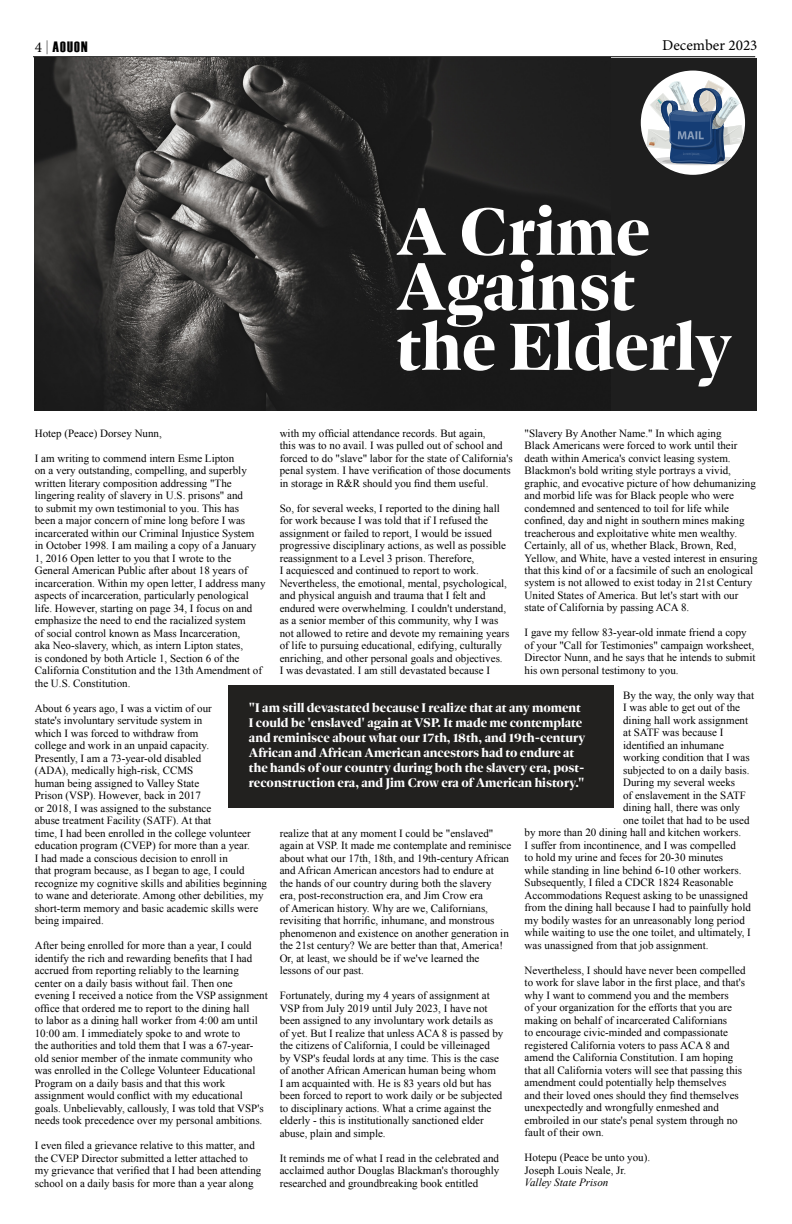
<style>
.page{position:relative;width:792px;height:1224px;background:#fff}
.page>*{position:absolute;margin:0;border:0;box-sizing:border-box;transform-origin:0 0}
.t1{font:700 69px/57.5px "Dejanire Headline";color:#fff}
.t2{font:15px "Minion Variable Concept";color:#000}
.t3{font:15px "Haettenschweiler";letter-spacing:.075em;color:#000}
.t4{font:700 13px/15px "Dejanire Headline";color:#fff}
.t5{font:11px/12.5px "Times New Roman";color:#000}
.t6{font:italic 11px "Times New Roman";color:#000}
.s1{font-family:"Minion Variable Concept"}
.s2{font-family:"Graphik";font-weight:200}
</style>
<div class="page">
<hr style="left:33px;top:57px;width:722px;height:1px;background:#000">
<div style="left:35px;top:58px;width:722px;height:352px;background:#1e1e1e"></div>
<img style="left:35px;top:58px;width:474px;height:352px">
<div style="left:641px;top:71px;width:104px;height:104px;background:#fff;border-radius:50%"></div>
<svg style="left:647px;top:80px;width:98px;height:85px"></svg>
<div style="left:228px;top:685px;width:386px;height:123px;background:#22211f"></div>
<h2 class="t3" style="left:35px;top:37px;width:54px"><span class="s1">4</span> <span class="s2">|</span> AOUON</h2>
<h2 class="t2" style="left:662px;top:35px;width:97px">December 2023</h2>
<h1 class="t1" style="left:396px;top:202px;width:337px">A Crime<br>Against the Elderly</h1>
<p class="t5" style="left:525px;top:426px;width:234px">"Slavery By Another Name." In which aging<br>Black Americans were forced to work until their death within America's convict leasing system.<br>Blackmon's bold writing style portrays a vivid, graphic, and evocative picture of how dehumanizing and morbid life was for Black people who were condemned and sentenced to toil for life while confined, day and night in southern mines making treacherous and exploitative white men wealthy.<br>Certainly, all of us, whether Black, Brown, Red, Yellow, and White, have a vested interest in ensuring that this kind of or a facsimile of such an enological system is not allowed to exist today in 21st Century United States of America. But let's start with our state of California by passing ACA 8.</p>
<p class="t5" style="left:525px;top:626px;width:232px">I gave my fellow 83-year-old inmate friend a copy of your "Call for Testimonies" campaign worksheet, Director Nunn, and he says that he intends to submit his own personal testimony to you.</p>
<p class="t5" style="left:623px;top:689px;width:132px">By the way, the only way that</p>
<p class="t5" style="left:623px;top:701px;width:119px">I was able to get out of the</p>
<p class="t5" style="left:623px;top:714px;width:126px">dining hall work assignment</p>
<p class="t5" style="left:623px;top:726px;width:102px">at SATF was because I</p>
<p class="t5" style="left:623px;top:739px;width:102px">identified an inhumane</p>
<p class="t5" style="left:623px;top:751px;width:128px">working condition that I was</p>
<p class="t5" style="left:623px;top:764px;width:128px">subjected to on a daily basis.</p>
<p class="t5" style="left:623px;top:776px;width:114px">During my several weeks</p>
<p class="t5" style="left:623px;top:789px;width:124px">of enslavement in the SATF</p>
<p class="t5" style="left:623px;top:801px;width:119px">dining hall, there was only</p>
<p class="t5" style="left:623px;top:814px;width:128px">one toilet that had to be used</p>
<p class="t5" style="left:525px;top:826px;width:218px">by more than 20 dining hall and kitchen workers.</p>
<p class="t5" style="left:525px;top:839px;width:213px">I suffer from incontinence, and I was compelled</p>
<p class="t5" style="left:525px;top:851px;width:200px">to hold my urine and feces for 20-30 minutes</p>
<p class="t5" style="left:525px;top:864px;width:218px">while standing in line behind 6-10 other workers.</p>
<p class="t5" style="left:525px;top:876px;width:210px">Subsequently, I filed a CDCR 1824 Reasonable</p>
<p class="t5" style="left:525px;top:889px;width:225px">Accommodations Request asking to be unassigned</p>
<p class="t5" style="left:525px;top:901px;width:228px">from the dining hall because I had to painfully hold</p>
<p class="t5" style="left:525px;top:914px;width:222px">my bodily wastes for an unreasonably long period</p>
<p class="t5" style="left:525px;top:926px;width:228px">while waiting to use the one toilet, and ultimately, I</p>
<p class="t5" style="left:525px;top:939px;width:185px">was unassigned from that job assignment.</p>
<p class="t5" style="left:525px;top:964px;width:222px">Nevertheless, I should have never been compelled to work for slave labor in the first place, and that's why I want to commend you and the members<br>of your organization for the efforts that you are making on behalf of incarcerated Californians<br>to encourage civic-minded and compassionate registered California voters to pass ACA 8 and amend the California Constitution. I am hoping that all California voters will see that passing this amendment could potentially help themselves<br>and their loved ones should they find themselves unexpectedly and wrongfully enmeshed and embroiled in our state's penal system through no fault of their own.</p>
<p class="t5" style="left:525px;top:1151px;width:127px">Hotepu (Peace be unto you).<br>Joseph Louis Neale, Jr.</p>
<p class="t6" style="left:525px;top:1175px;width:85px">Valley State Prison</p>
<p class="t5" style="left:280px;top:427px;width:234px">with my official attendance records. But again,<br>this was to no avail. I was pulled out of school and forced to do "slave" labor for the state of California's penal system. I have verification of those documents in storage in R&amp;R should you find them useful.</p>
<p class="t5" style="left:280px;top:502px;width:231px">So, for several weeks, I reported to the dining hall for work because I was told that if I refused the assignment or failed to report, I would be issued progressive disciplinary actions, as well as possible reassignment to a Level 3 prison. Therefore,<br>I acquiesced and continued to report to work.<br>Nevertheless, the emotional, mental, psychological, and physical anguish and trauma that I felt and endured were overwhelming. I couldn't understand, as a senior member of this community, why I was not allowed to retire and devote my remaining years of life to pursuing educational, edifying, culturally enriching, and other personal goals and objectives.<br>I was devastated. I am still devastated because I</p>
<p class="t5" style="left:35px;top:427px;width:129px">Hotep (Peace) Dorsey Nunn,</p>
<p class="t5" style="left:35px;top:452px;width:232px">I am writing to commend intern Esme Lipton<br>on a very outstanding, compelling, and superbly written literary composition addressing "The lingering reality of slavery in U.S. prisons" and<br>to submit my own testimonial to you. This has<br>been a major concern of mine long before I was incarcerated within our Criminal Injustice System in October 1998. I am mailing a copy of a January 1, 2016 Open letter to you that I wrote to the General American Public after about 18 years of incarceration. Within my open letter, I address many aspects of incarceration, particularly penological life. However, starting on page 34, I focus on and emphasize the need to end the racialized system<br>of social control known as Mass Incarceration,<br>aka Neo-slavery, which, as intern Lipton states,<br>is condoned by both Article 1, Section 6 of the California Constitution and the 13th Amendment of the U.S. Constitution.</p>
<p class="t5" style="left:35px;top:702px;width:234px">About 6 years ago, I was a victim of our<br>state's involuntary servitude system in<br>which I was forced to withdraw from<br>college and work in an unpaid capacity.<br>Presently, I am a 73-year-old disabled<br>(ADA), medically high-risk, CCMS<br>human being assigned to Valley State<br>Prison (VSP). However, back in 2017<br>or 2018, I was assigned to the substance<br>abuse treatment Facility (SATF). At that<br>time, I had been enrolled in the college volunteer education program (CVEP) for more than a year.<br>I had made a conscious decision to enroll in<br>that program because, as I began to age, I could recognize my cognitive skills and abilities beginning to wane and deteriorate. Among other debilities, my short-term memory and basic academic skills were being impaired.</p>
<p class="t5" style="left:35px;top:939px;width:234px">After being enrolled for more than a year, I could identify the rich and rewarding benefits that I had accrued from reporting reliably to the learning center on a daily basis without fail. Then one evening I received a notice from the VSP assignment office that ordered me to report to the dining hall<br>to labor as a dining hall worker from 4:00 am until 10:00 am. I immediately spoke to and wrote to<br>the authorities and told them that I was a 67-year&shy;old senior member of the inmate community who was enrolled in the College Volunteer Educational Program on a daily basis and that this work assignment would conflict with my educational goals. Unbelievably, callously, I was told that VSP's needs took precedence over my personal ambitions.</p>
<p class="t5" style="left:35px;top:1139px;width:228px">I even filed a grievance relative to this matter, and the CVEP Director submitted a letter attached to my grievance that verified that I had been attending school on a daily basis for more than a year along</p>
<p class="t4" style="left:249px;top:700px;width:338px">"I am still devastated because I realize that at any moment I could be 'enslaved' again at VSP. It made me contemplate and reminisce about what our 17th, 18th, and 19th-century African and African American ancestors had to endure at the hands of our country during both the slavery era, post&shy;reconstruction era, and Jim Crow era of American history."</p>
<p class="t5" style="left:280px;top:827px;width:233px">realize that at any moment I could be "enslaved" again at VSP. It made me contemplate and reminisce about what our 17th, 18th, and 19th-century African and African American ancestors had to endure at<br>the hands of our country during both the slavery<br>era, post-reconstruction era, and Jim Crow era<br>of American history. Why are we, Californians, revisiting that horrific, inhumane, and monstrous phenomenon and existence on another generation in the 21st century? We are better than that, America!<br>Or, at least, we should be if we've learned the lessons of our past.</p>
<p class="t5" style="left:280px;top:989px;width:225px">Fortunately, during my 4 years of assignment at VSP from July 2019 until July 2023, I have not been assigned to any involuntary work details as of yet. But I realize that unless ACA 8 is passed by the citizens of California, I could be villeinaged by VSP's feudal lords at any time. This is the case of another African American human being whom<br>I am acquainted with. He is 83 years old but has been forced to report to work daily or be subjected to disciplinary actions. What a crime against the elderly - this is institutionally sanctioned elder abuse, plain and simple.</p>
<p class="t5" style="left:280px;top:1151px;width:221px;text-align:justify">It reminds me of what I read in the celebrated and acclaimed author Douglas Blackman's thoroughly researched and groundbreaking book entitled</p>
</div>
